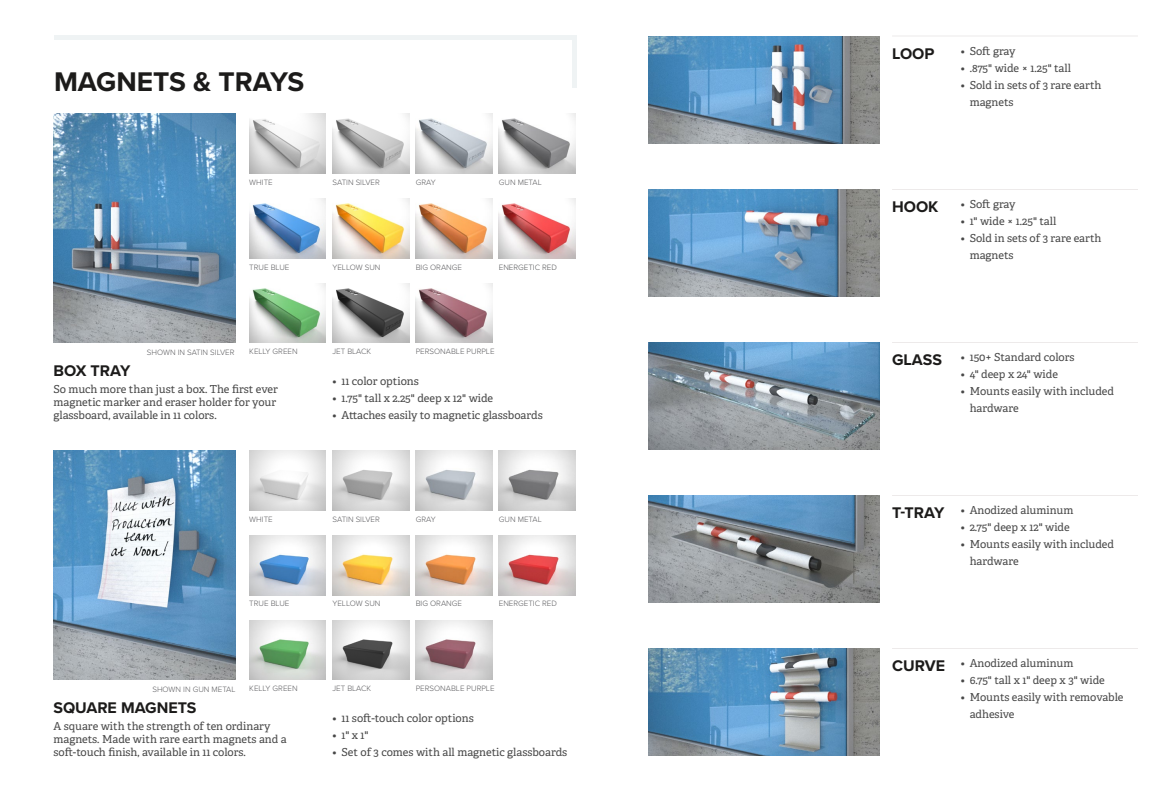
<style>
.page{position:relative;width:1174px;height:792px;background:#fff}
.page>*{position:absolute;margin:0;border:0;box-sizing:border-box;transform-origin:0 0}
.t1{font:700 28px "Proxima Nova";color:#1c1b1a}
.t2{font:700 16px "Proxima Nova";color:#1c1b1a}
.t3{font:11px/17px "Adelle PE";color:#474747}
.t4{font:300 8px "Proxima Nova";color:#5d5d60}
.t5{font:300 8px "Proxima Nova";color:#57585a}
.s1{color:#57585a}
</style>
<div class="page">
<img style="left:53px;top:114px;width:182px;height:229px">
<img style="left:249px;top:451px;width:77px;height:59px">
<img style="left:332px;top:536px;width:77px;height:59px">
<img style="left:249px;top:620px;width:77px;height:60px">
<img style="left:416px;top:451px;width:76px;height:59px">
<img style="left:416px;top:536px;width:76px;height:59px">
<img style="left:499px;top:451px;width:76px;height:59px">
<img style="left:499px;top:536px;width:76px;height:59px">
<img style="left:53px;top:451px;width:182px;height:229px">
<img style="left:332px;top:114px;width:77px;height:60px">
<img style="left:249px;top:114px;width:77px;height:60px">
<img style="left:332px;top:199px;width:77px;height:59px">
<img style="left:416px;top:114px;width:76px;height:60px">
<img style="left:416px;top:199px;width:76px;height:59px">
<img style="left:499px;top:199px;width:76px;height:59px">
<img style="left:249px;top:283px;width:77px;height:60px">
<img style="left:416px;top:283px;width:76px;height:60px">
<img style="left:332px;top:283px;width:77px;height:60px">
<img style="left:648px;top:495px;width:231px;height:108px">
<img style="left:648px;top:342px;width:231px;height:108px">
<img style="left:648px;top:189px;width:231px;height:108px">
<img style="left:648px;top:36px;width:231px;height:108px">
<img style="left:648px;top:648px;width:231px;height:108px">
<hr style="left:892px;top:36px;width:246px;height:1px;background:#edeaea">
<hr style="left:892px;top:189px;width:246px;height:1px;background:#edeaea">
<hr style="left:892px;top:342px;width:246px;height:1px;background:#edeaea">
<hr style="left:892px;top:495px;width:246px;height:1px;background:#edeaea">
<hr style="left:892px;top:648px;width:246px;height:1px;background:#edeaea">
<hr style="left:54px;top:35px;width:521px;height:4px;background:#eff3f4">
<hr style="left:572px;top:35px;width:4px;height:52px;background:#eff3f4">
<img style="left:249px;top:199px;width:77px;height:59px">
<img style="left:499px;top:114px;width:76px;height:60px">
<img style="left:249px;top:536px;width:77px;height:59px">
<img style="left:332px;top:451px;width:77px;height:59px">
<img style="left:416px;top:620px;width:76px;height:60px">
<img style="left:332px;top:620px;width:77px;height:60px">
<h1 class="t1" style="left:54px;top:65px;width:252px">MAGNETS &amp; TRAYS</h1>
<p class="t4" style="left:249px;top:176px;width:25px">WHITE</p>
<p class="t4" style="left:332px;top:176px;width:49px">SATIN SILVER</p>
<p class="t4" style="left:416px;top:176px;width:22px">GRAY</p>
<p class="t4" style="left:499px;top:176px;width:44px">GUN METAL</p>
<p class="t4" style="left:249px;top:261px;width:42px">TRUE BLUE</p>
<p class="t4" style="left:332px;top:261px;width:49px">YELLOW SUN</p>
<p class="t4" style="left:416px;top:261px;width:48px">BIG ORANGE</p>
<p class="t5" style="left:499px;top:261px;width:60px">ENERGETIC RED</p>
<p class="t4" style="left:147px;top:346px;width:89px">SHOWN IN SATIN SILVER</p>
<p class="t4" style="left:249px;top:346px;width:50px">KELLY GREEN</p>
<p class="t4" style="left:332px;top:346px;width:40px">JET BLACK</p>
<p class="t4" style="left:416px;top:346px;width:80px">PERSONABLE PURPLE</p>
<h2 class="t2" style="left:53px;top:361px;width:78px">BOX TRAY</h2>
<p class="t3" style="left:53px;top:382px;width:226px;line-height:13.2px">So much more than just a box. The first ever magnetic marker and eraser holder for your glassboard, available in 11 colors.</p>
<p class="t3" style="left:332px;top:372px;width:88px">• 11 color options</p>
<p class="t3" style="left:332px;top:389px;width:162px">• 1.75" tall x 2.25" deep x 12" wide</p>
<p class="t3" style="left:332px;top:406px;width:212px">• Attaches easily to magnetic glassboards</p>
<p class="t4" style="left:249px;top:513px;width:25px">WHITE</p>
<p class="t4" style="left:332px;top:513px;width:49px">SATIN SILVER</p>
<p class="t4" style="left:416px;top:513px;width:22px">GRAY</p>
<p class="t4" style="left:499px;top:513px;width:44px">GUN METAL</p>
<p class="t4" style="left:249px;top:598px;width:42px">TRUE BLUE</p>
<p class="t4" style="left:332px;top:598px;width:49px">YELLOW SUN</p>
<p class="t4" style="left:416px;top:598px;width:48px"><span class="s1">BIG O</span>RANGE</p>
<p class="t4" style="left:499px;top:598px;width:60px">ENERGETIC RED</p>
<p class="t4" style="left:249px;top:682px;width:50px">KELLY GREEN</p>
<p class="t4" style="left:152px;top:683px;width:85px">SHOWN IN GUN METAL</p>
<p class="t3" style="left:53px;top:719px;width:235px;line-height:13.2px">A square with the strength of ten ordinary magnets. Made with rare earth magnets and a soft-touch finish, available in 11 colors.</p>
<h2 class="t2" style="left:53px;top:699px;width:145px">SQUARE MAGNETS</h2>
<p class="t4" style="left:332px;top:682px;width:40px">JET BLACK</p>
<p class="t4" style="left:416px;top:682px;width:80px">PERSONABLE PURPLE</p>
<p class="t3" style="left:332px;top:709px;width:143px">• 11 soft-touch color options</p>
<p class="t3" style="left:332px;top:726px;width:38px">• 1" x 1"</p>
<p class="t3" style="left:332px;top:743px;width:236px">• Set of 3 comes with all magnetic glassboards</p>
<h2 class="t2" style="left:892px;top:44px;width:44px">LOOP</h2>
<p class="t3" style="left:960px;top:42px;width:56px">• Soft gray</p>
<p class="t3" style="left:960px;top:59px;width:112px">• .875" wide × 1.25" tall</p>
<p class="t3" style="left:969px;top:76px;width:133px;text-indent:-9px">• Sold in sets of 3 rare earth magnets</p>
<h2 class="t2" style="left:892px;top:197px;width:48px">HOOK</h2>
<p class="t3" style="left:960px;top:195px;width:56px">• Soft gray</p>
<p class="t3" style="left:960px;top:212px;width:97px">• 1" wide × 1.25" tall</p>
<p class="t3" style="left:969px;top:229px;width:133px;text-indent:-9px">• Sold in sets of 3 rare earth magnets</p>
<h2 class="t2" style="left:892px;top:350px;width:51px">GLASS</h2>
<p class="t3" style="left:960px;top:348px;width:115px">• 150+ Standard colors</p>
<p class="t3" style="left:960px;top:365px;width:99px">• 4" deep x 24" wide</p>
<p class="t3" style="left:969px;top:382px;width:146px;text-indent:-9px">• Mounts easily with included hardware</p>
<h2 class="t2" style="left:892px;top:503px;width:54px">T-TRAY</h2>
<p class="t3" style="left:960px;top:501px;width:114px">• Anodized aluminum</p>
<p class="t3" style="left:960px;top:518px;width:111px">• 2.75" deep x 12" wide</p>
<p class="t3" style="left:969px;top:535px;width:146px;text-indent:-9px">• Mounts easily with included hardware</p>
<h2 class="t2" style="left:892px;top:656px;width:55px">CURVE</h2>
<p class="t3" style="left:960px;top:654px;width:114px">• Anodized aluminum</p>
<p class="t3" style="left:960px;top:671px;width:146px">• 6.75" tall x 1" deep x 3" wide</p>
<p class="t3" style="left:969px;top:688px;width:155px;text-indent:-9px">• Mounts easily with removable adhesive</p>
</div>
